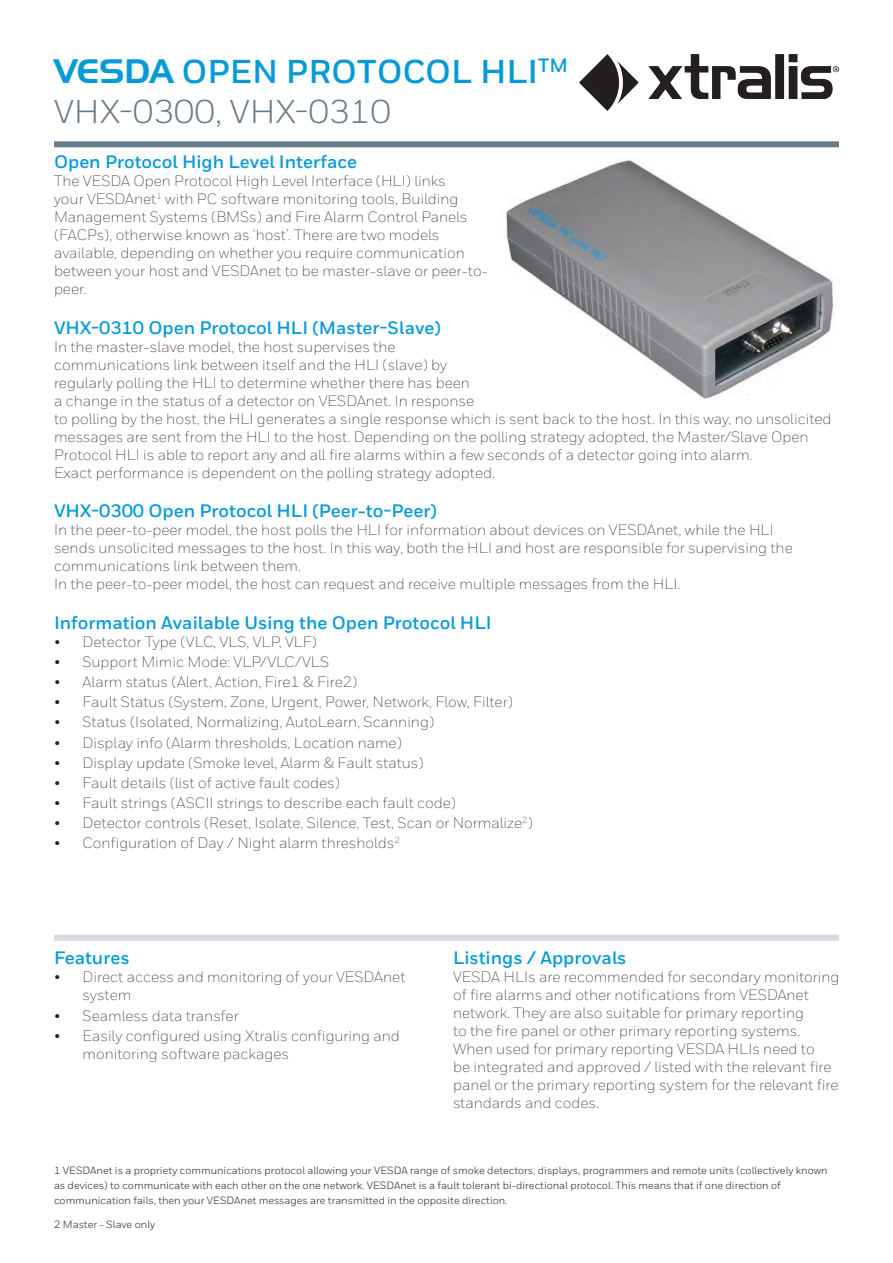
<style>
.page{position:relative;width:893px;height:1263px;background:#fff}
.page>*{position:absolute;margin:0;border:0;box-sizing:border-box;transform-origin:0 0}
.t1{font:33px/39.6px "Honeywell Sans";color:#677a89}
.t2{font:700 18px "Honeywell Sans";color:#069ad9}
.t3{font:300 15px/18px "Honeywell Sans";color:#231f20}
.t4{font:10.5px/15px "Honeywell Sans";color:#231f20}
.s1{font-family:"Handel Gothic BT";color:#069ad9}
.s2{font-weight:700;color:#069ad9}
</style>
<div class="page">
<div style="left:54px;top:141px;width:785px;height:6px;background:#677a89"></div>
<img style="left:580px;top:54px;width:258px;height:57px">
<img style="left:506px;top:159px;width:330px;height:240px">
<div style="left:54px;top:935px;width:785px;height:6px;background:#d6d9df"></div>
<h1 class="t1" style="left:54px;top:52px;width:516px"><span class="s1">VESDA</span> <span class="s2">OPEN PROTOCOL HLI</span><sup>TM<br></sup>VHX-0300, VHX-0310</h1>
<p class="t2" style="left:54px;top:151px;width:305px">Open Protocol High Level Interface</p>
<p class="t3" style="left:54px;top:172px;width:435px">The VESDA Open Protocol High Level Interface (HLI) links<br>your VESDAnet<sup>1</sup> with PC software monitoring tools, Building Management Systems (BMSs) and Fire Alarm Control Panels (FACPs), otherwise known as ‘host’. There are two models available, depending on whether you require communication between your host and VESDAnet to be master-slave or peer-to&shy;peer.</p>
<p class="t2" style="left:54px;top:316px;width:388px">VHX-0310 Open Protocol HLI (Master-Slave)</p>
<p class="t3" style="left:54px;top:337px;width:779px">In the master-slave model, the host supervises the<br>communications link between itself and the HLI (slave) by<br>regularly polling the HLI to determine whether there has been<br>a change in the status of a detector on VESDAnet. In response<br>to polling by the host, the HLI generates a single response which is sent back to the host. In this way, no unsolicited messages are sent from the HLI to the host. Depending on the polling strategy adopted, the Master/Slave Open Protocol HLI is able to report any and all fire alarms within a few seconds of a detector going into alarm.<br>Exact performance is dependent on the polling strategy adopted.</p>
<p class="t2" style="left:54px;top:500px;width:384px">VHX-0300 Open Protocol HLI (Peer-to-Peer)</p>
<p class="t3" style="left:54px;top:521px;width:740px">In the peer-to-peer model, the host polls the HLI for information about devices on VESDAnet, while the HLI sends unsolicited messages to the host. In this way, both the HLI and host are responsible for supervising the communications link between them.<br>In the peer-to-peer model, the host can request and receive multiple messages from the HLI.</p>
<p class="t2" style="left:54px;top:612px;width:439px">Information Available Using the Open Protocol HLI</p>
<p class="t3" style="left:54px;top:633px;width:265px">• Detector Type (VLC, VLS, VLP, VLF)</p>
<p class="t3" style="left:54px;top:653px;width:277px">• Support Mimic Mode: VLP/VLC/VLS</p>
<p class="t3" style="left:54px;top:673px;width:305px">• Alarm status (Alert, Action, Fire1 &amp; Fire2)</p>
<p class="t3" style="left:54px;top:693px;width:460px">• Fault Status (System, Zone, Urgent, Power, Network, Flow, Filter)</p>
<p class="t3" style="left:54px;top:713px;width:382px">• Status (Isolated, Normalizing, AutoLearn, Scanning)</p>
<p class="t3" style="left:54px;top:733px;width:349px">• Display info (Alarm thresholds, Location name)</p>
<p class="t3" style="left:54px;top:753px;width:371px">• Display update (Smoke level, Alarm &amp; Fault status)</p>
<p class="t3" style="left:54px;top:774px;width:287px">• Fault details (list of active fault codes)</p>
<p class="t3" style="left:54px;top:794px;width:404px">• Fault strings (ASCII strings to describe each fault code)</p>
<p class="t3" style="left:54px;top:814px;width:480px">• Detector controls (Reset, Isolate, Silence, Test, Scan or Normalize<sup>2</sup>)</p>
<p class="t3" style="left:54px;top:834px;width:347px">• Configuration of Day / Night alarm thresholds<sup>2</sup></p>
<p class="t2" style="left:54px;top:947px;width:77px">Features</p>
<p class="t3" style="left:82px;top:968px;width:324px;text-indent:-28px">• Direct access and monitoring of your VESDAnet system</p>
<p class="t3" style="left:54px;top:1006px;width:186px">• Seamless data transfer</p>
<p class="t3" style="left:82px;top:1026px;width:319px;text-indent:-28px">• Easily configured using Xtralis configuring and monitoring software packages</p>
<p class="t2" style="left:453px;top:947px;width:175px">Listings / Approvals</p>
<p class="t3" style="left:453px;top:968px;width:388px">VESDA HLIs are recommended for secondary monitoring of fire alarms and other notifications from VESDAnet network. They are also suitable for primary reporting<br>to the fire panel or other primary reporting systems.<br>When used for primary reporting VESDA HLIs need to<br>be integrated and approved / listed with the relevant fire panel or the primary reporting system for the relevant fire standards and codes.</p>
<p class="t4" style="left:54px;top:1163px;width:775px">1 VESDAnet is a propriety communications protocol allowing your VESDA range of smoke detectors, displays, programmers and remote units (collectively known as devices) to communicate with each other on the one network. VESDAnet is a fault tolerant bi-directional protocol. This means that if one direction of communication fails, then your VESDAnet messages are transmitted in the opposite direction.</p>
<p class="t4" style="left:54px;top:1216px;width:103px">2 Master - Slave only</p>
</div>
